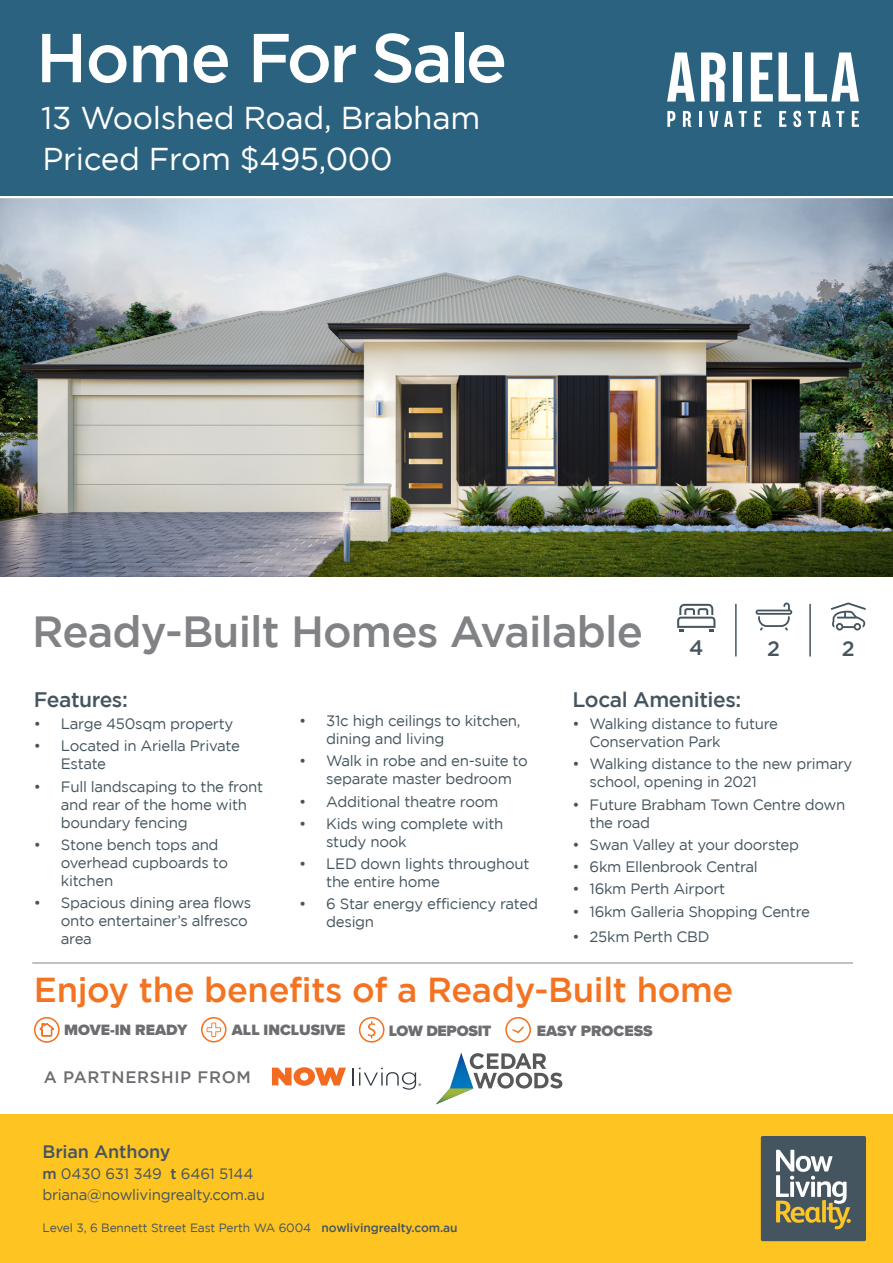
<style>
.page{position:relative;width:893px;height:1263px;background:#fff}
.page>*{position:absolute;margin:0;border:0;box-sizing:border-box;transform-origin:0 0}
.card_text{font:500 69px "Gotham";letter-spacing:-.04em;color:#fff}
.card_text-2{font:500 43.5px "Gotham";letter-spacing:-.02em;color:#808285}
.t1{font:500 34.5px "Gotham";letter-spacing:-.01em;color:#f47321}
.card_text-3{font:31.5px "Gotham";letter-spacing:-.01em;color:#fff}
.card_text-4{font:500 21px "Gotham";letter-spacing:-.02em;color:#45555f}
.SIDE_NOTES{font:500 21px "Gotham";color:#45555f}
.card_text-5{font:500 18px "Gotham";letter-spacing:-.01em;color:#45555f}
.t2{font:500 16.65px "Gotham";letter-spacing:.04em;color:#6c6d70}
.t3{font:900 15.6px "Proxima Nova";color:#6c6d70}
.card_text-6{font:15px/18px "Gotham";letter-spacing:-.02em;color:#45555f}
.t4{font:12px "Gotham";letter-spacing:-.01em;color:#45555f}
.s1{font-weight:500}
</style>
<div class="page">
<img style="left:0;top:198px;width:893px;height:378px">
<svg style="left:831px;top:602px;width:35px;height:28px"></svg>
<svg style="left:677px;top:604px;width:38px;height:28px"></svg>
<svg style="left:756px;top:602px;width:36px;height:28px"></svg>
<hr style="left:735px;top:604px;width:2px;height:52px;background:#45555f">
<hr style="left:809px;top:604px;width:2px;height:52px;background:#45555f">
<div style="left:0;top:1114px;width:893px;height:149px;background:#fec422"></div>
<div style="left:0;top:0;width:893px;height:195px;background:#2b627f"></div>
<div style="left:761px;top:1136px;width:105px;height:105px;background:#455560;border-radius:2px"></div>
<svg style="left:776px;top:1150px;width:75px;height:79px"></svg>
<hr style="left:32px;top:963px;width:821px;height:1px;background:#808285">
<svg style="left:272px;top:1067px;width:74px;height:19px"></svg>
<svg style="left:353px;top:1068px;width:68px;height:22px"></svg>
<svg style="left:436px;top:1052px;width:126px;height:52px"></svg>
<svg style="left:34px;top:1017px;width:26px;height:26px"></svg>
<svg style="left:201px;top:1017px;width:26px;height:25px"></svg>
<svg style="left:359px;top:1017px;width:25px;height:26px"></svg>
<svg style="left:505px;top:1017px;width:26px;height:26px"></svg>
<svg style="left:667px;top:52px;width:28px;height:50px"></svg>
<svg style="left:701px;top:52px;width:25px;height:50px"></svg>
<div style="left:733px;top:52px;width:8px;height:50px;background:#fff"></div>
<svg style="left:751px;top:52px;width:108px;height:50px"></svg>
<svg style="left:667px;top:111px;width:8px;height:16px"></svg>
<svg style="left:683px;top:111px;width:8px;height:16px"></svg>
<hr style="left:699px;top:111px;width:3px;height:16px;background:#fff">
<svg style="left:709px;top:111px;width:9px;height:16px"></svg>
<svg style="left:724px;top:111px;width:9px;height:16px"></svg>
<svg style="left:739px;top:111px;width:8px;height:16px"></svg>
<svg style="left:754px;top:111px;width:7px;height:16px"></svg>
<svg style="left:779px;top:111px;width:7px;height:16px"></svg>
<svg style="left:793px;top:111px;width:8px;height:16px"></svg>
<svg style="left:808px;top:111px;width:8px;height:16px"></svg>
<svg style="left:822px;top:111px;width:22px;height:16px"></svg>
<svg style="left:852px;top:111px;width:7px;height:16px"></svg>
<p class="card_text" style="left:36px;top:19px;width:473px">Home For Sale</p>
<p class="card_text-3" style="left:41px;top:101px;width:440px">13 Woolshed Road, Brabham</p>
<p class="card_text-3" style="left:43px;top:142px;width:352px">Priced From $495,000</p>
<p class="card_text-2" style="left:32px;top:607px;width:612px">Ready-Built Homes Available</p>
<p class="card_text-4" style="left:573px;top:687px;width:170px">Local Amenities:</p>
<p class="card_text-6" style="left:590px;top:715px;width:190px;text-indent:-17px">• Walking distance to future<br>Conservation Park</p>
<p class="card_text-6" style="left:590px;top:755px;width:264px;text-indent:-17px">• Walking distance to the new primary school, opening in 2021</p>
<p class="card_text-6" style="left:590px;top:795px;width:257px;text-indent:-17px">• Future Brabham Town Centre down the road</p>
<p class="card_text-6" style="left:573px;top:835px;width:228px">• Swan Valley at your doorstep</p>
<p class="card_text-6" style="left:573px;top:858px;width:187px">• 6km Ellenbrook Central</p>
<p class="card_text-6" style="left:573px;top:880px;width:154px">• 16km Perth Airport</p>
<p class="card_text-6" style="left:573px;top:902px;width:239px">• 16km Galleria Shopping Centre</p>
<p class="card_text-6" style="left:573px;top:927px;width:138px">• 25km Perth CBD</p>
<p class="SIDE_NOTES" style="left:689px;top:636px;width:16px">4</p>
<p class="SIDE_NOTES" style="left:767px;top:637px;width:14px">2</p>
<p class="SIDE_NOTES" style="left:842px;top:637px;width:14px">2</p>
<p class="card_text-4" style="left:34px;top:687px;width:95px">Features:</p>
<p class="card_text-6" style="left:34px;top:715px;width:201px">• Large 450sqm property</p>
<p class="card_text-6" style="left:61px;top:737px;width:180px;text-indent:-27px">• Located in Ariella Private<br>Estate</p>
<p class="card_text-6" style="left:61px;top:777px;width:204px;text-indent:-27px">• Full landscaping to the front and rear of the home with boundary fencing</p>
<p class="card_text-6" style="left:61px;top:835px;width:169px;text-indent:-27px">• Stone bench tops and overhead cupboards to kitchen</p>
<p class="card_text-6" style="left:61px;top:894px;width:192px;text-indent:-27px">• Spacious dining area flows onto entertainer’s alfresco area</p>
<p class="card_text-6" style="left:326px;top:712px;width:196px;text-indent:-27px">• 31c high ceilings to kitchen, dining and living</p>
<p class="card_text-6" style="left:326px;top:752px;width:203px;text-indent:-27px">• Walk in robe and en-suite to separate master bedroom</p>
<p class="card_text-6" style="left:299px;top:792px;width:201px">• Additional theatre room</p>
<p class="card_text-6" style="left:326px;top:814px;width:179px;text-indent:-27px">• Kids wing complete with study nook</p>
<p class="card_text-6" style="left:326px;top:855px;width:205px;text-indent:-27px">• LED down lights throughout the entire home</p>
<p class="card_text-6" style="left:326px;top:895px;width:213px;text-indent:-27px">• 6 Star energy efficiency rated design</p>
<p class="t1" style="left:34px;top:970px;width:701px">Enjoy the benefits of a Ready-Built home</p>
<p class="t3" style="left:64px;top:1018px;width:125px">MOVE-IN READY</p>
<p class="t3" style="left:232px;top:1018px;width:115px">ALL INCLUSIVE</p>
<p class="t3" style="left:389px;top:1019px;width:104px">LOW DEPOSIT</p>
<p class="t3" style="left:537px;top:1019px;width:117px">EASY PROCESS</p>
<p class="t2" style="left:44px;top:1068px;width:209px">A PARTNERSHIP FROM</p>
<p class="card_text-5" style="left:43px;top:1141px;width:129px">Brian Anthony</p>
<p class="card_text-6" style="left:43px;top:1163px;width:224px;line-height:21px"><span class="s1">m</span> 0430 631 349 <span class="s1">t</span> 6461 5144 briana@nowlivingrealty.com.au</p>
<p class="t4" style="left:43px;top:1221px;width:416px">Level 3, 6 Bennett Street East Perth WA 6004 <span class="s1">nowlivingrealty.com.au</span></p>
</div>
